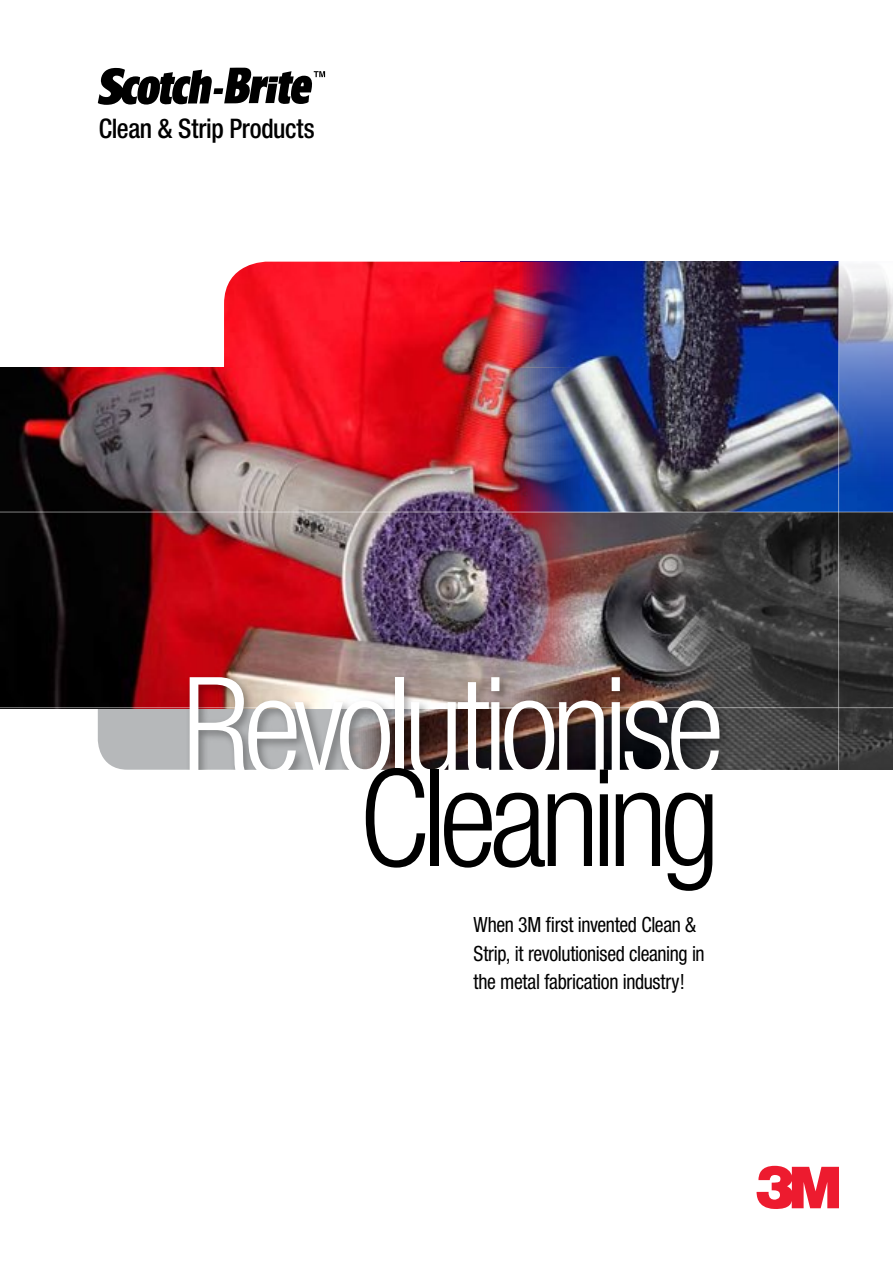
<style>
.page{position:relative;width:893px;height:1263px;background:#fff}
.page>*{position:absolute;margin:0;border:0;box-sizing:border-box;transform-origin:0 0}
.t1{font:300 condensed 136.2px "Helvetica Neue";letter-spacing:-.055em;color:#fff}
.t2{font:300 condensed 135px "Helvetica Neue";letter-spacing:-.055em;color:#000}
.t3{font:500 condensed 27px "Helvetica Neue";letter-spacing:-.01em;color:#000;scale:.95 1}
.t4{font:condensed 21px/28.5px "Helvetica Neue";letter-spacing:-.015em;color:#000;scale:.94 1}
</style>
<div class="page">
<img style="left:586px;top:262px;width:307px;height:250px">
<div style="left:98px;top:708px;width:88px;height:62px;background:#b6b8ba"></div>
<img style="left:586px;top:513px;width:68px;height:160px">
<svg style="left:98px;top:68px;width:227px;height:37px"></svg>
<svg style="left:757px;top:1166px;width:82px;height:43px"></svg>
<img style="left:0;top:368px;width:586px;height:339px">
<img style="left:224px;top:262px;width:362px;height:106px">
<img style="left:654px;top:513px;width:239px;height:257px">
<svg style="left:839px;top:262px;width:54px;height:230px;background:#6e87c0"></svg>
<hr style="left:838px;top:254px;width:1px;height:538px;background:#fff">
<hr style="left:0;top:707px;width:893px;height:1px;background:#fff">
<hr style="left:0;top:512px;width:893px;height:1px;background:#fff">
<div style="left:186px;top:673px;width:545px;height:115px;background:#000;opacity:.35"></div>
<div style="left:84px;top:770px;width:809px;height:97px;background:#fff"></div>
<p class="t3" style="left:99px;top:112px;width:229px">Clean &amp; Strip Products</p>
<h1 class="t1" style="left:182px;top:648px;width:544px">Revolutionise</h1>
<h2 class="t2" style="left:359px;top:741px;width:363px">Cleaning</h2>
<p class="t4" style="left:473px;top:910px;width:247px">When 3M first invented Clean &amp;<br>Strip, it revolutionised cleaning in the metal fabrication industry!</p>
</div>
